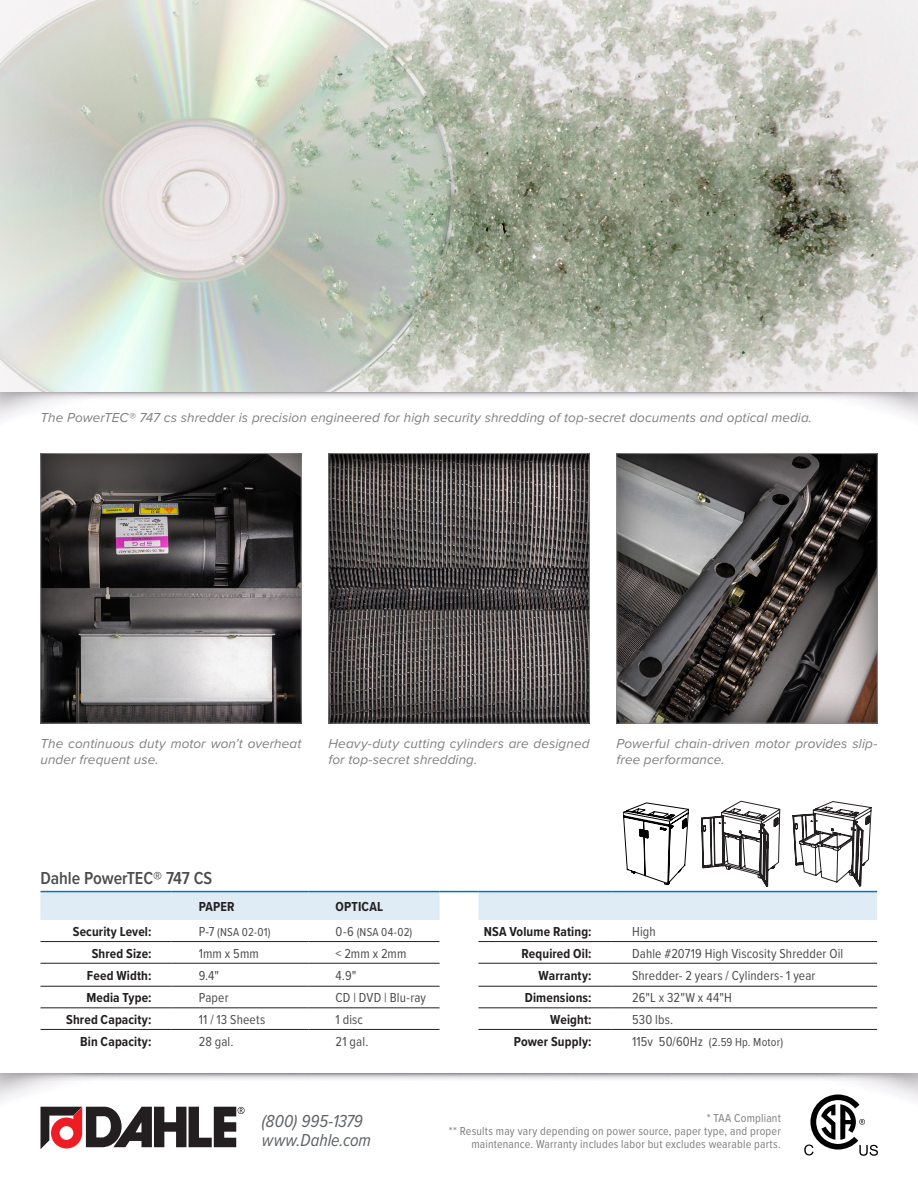
<style>
.page{position:relative;width:918px;height:1188px;background:#fff}
.page>*{position:absolute;margin:0;border:0;box-sizing:border-box;transform-origin:0 0}
.t1{font:italic 18px/18.9px "Proxima Nova Cond";color:#606467}
.t2{font:600 18px "Proxima Nova Cond";letter-spacing:-.005em;color:#4b4c4d}
.t3{font:italic 13.5px/16.5px "Proxima Nova";letter-spacing:.005em;color:#7f7f83}
.t4{font:13.5px "Proxima Nova Cond";letter-spacing:.01em;color:#4b4c4d}
.t5{font:700 13.5px "Proxima Nova Cond";letter-spacing:.01em;color:#231f20}
.t6{font:12px/12.8px "Proxima Nova Cond";letter-spacing:.015em;color:#7f7f83;text-align:right}
.t7{font:12px "Proxima Nova Cond";letter-spacing:.015em;color:#4b4c4d}
.s1{font-size:13.5px}
</style>
<div class="page">
<svg style="left:40px;top:1107px;width:205px;height:42px"></svg>
<svg style="left:804px;top:1094px;width:74px;height:62px"></svg>
<div style="left:0;top:0;width:918px;height:393px;background:#fff;opacity:.75"></div>
<div style="left:616px;top:453px;width:264px;height:272px;background:#231f20;opacity:.75"></div>
<div style="left:328px;top:453px;width:264px;height:272px;background:#231f20;opacity:.75"></div>
<div style="left:40px;top:453px;width:263px;height:272px;background:#231f20;opacity:.75"></div>
<hr style="left:40px;top:941px;width:132px;height:1px;background:#231f20">
<hr style="left:172px;top:941px;width:137px;height:1px;background:#231f20">
<hr style="left:309px;top:941px;width:131px;height:1px;background:#231f20">
<hr style="left:478px;top:941px;width:134px;height:1px;background:#231f20">
<hr style="left:612px;top:941px;width:265px;height:1px;background:#231f20">
<hr style="left:40px;top:963px;width:132px;height:1px;background:#231f20">
<hr style="left:172px;top:963px;width:137px;height:1px;background:#231f20">
<hr style="left:309px;top:963px;width:131px;height:1px;background:#231f20">
<hr style="left:478px;top:963px;width:134px;height:1px;background:#231f20">
<hr style="left:612px;top:963px;width:265px;height:1px;background:#231f20">
<hr style="left:40px;top:986px;width:132px;height:1px;background:#231f20">
<hr style="left:172px;top:986px;width:137px;height:1px;background:#231f20">
<hr style="left:309px;top:986px;width:131px;height:1px;background:#231f20">
<hr style="left:478px;top:986px;width:134px;height:1px;background:#231f20">
<hr style="left:612px;top:986px;width:265px;height:1px;background:#231f20">
<hr style="left:40px;top:1008px;width:132px;height:1px;background:#231f20">
<hr style="left:172px;top:1008px;width:137px;height:1px;background:#231f20">
<hr style="left:309px;top:1008px;width:131px;height:1px;background:#231f20">
<hr style="left:478px;top:1008px;width:134px;height:1px;background:#231f20">
<hr style="left:612px;top:1008px;width:265px;height:1px;background:#231f20">
<hr style="left:40px;top:1029px;width:132px;height:1px;background:#231f20">
<hr style="left:172px;top:1029px;width:137px;height:1px;background:#231f20">
<hr style="left:309px;top:1029px;width:131px;height:1px;background:#231f20">
<hr style="left:478px;top:1029px;width:134px;height:1px;background:#231f20">
<hr style="left:612px;top:1029px;width:265px;height:1px;background:#231f20">
<svg style="left:40px;top:801px;width:837px;height:119px"></svg>
<p class="t3" style="left:40px;top:409px;width:773px">The PowerTEC® 747 cs shredder is precision engineered for high security shredding of top-secret documents and optical media.</p>
<p class="t3" style="left:40px;top:734px;width:262px">The continuous duty motor won’t overheat under frequent use.</p>
<p class="t3" style="left:328px;top:734px;width:263px">Heavy-duty cutting cylinders are designed for top-secret shredding.</p>
<p class="t3" style="left:616px;top:734px;width:262px">Powerful chain-driven motor provides slip&shy;free performance.</p>
<p class="t2" style="left:40px;top:865px;width:173px">Dahle PowerTEC® 747 CS</p>
<p class="t5" style="left:199px;top:897px;width:37px">PAPER</p>
<p class="t5" style="left:336px;top:897px;width:49px">OPTICAL</p>
<p class="t5" style="left:73px;top:922px;width:80px">Security Level:</p>
<p class="t7" style="left:199px;top:923px;width:74px"><span class="s1">P-7</span> (NSA 02-01)</p>
<p class="t7" style="left:336px;top:923px;width:78px"><span class="s1">0-6</span> (NSA 04-02)</p>
<p class="t5" style="left:484px;top:922px;width:109px">NSA Volume Rating:</p>
<p class="t4" style="left:632px;top:922px;width:25px">High</p>
<p class="t5" style="left:92px;top:943px;width:61px">Shred Size:</p>
<p class="t4" style="left:199px;top:943px;width:62px">1mm x 5mm</p>
<p class="t4" style="left:336px;top:943px;width:72px">&lt; 2mm x 2mm</p>
<p class="t5" style="left:521px;top:943px;width:72px">Required Oil:</p>
<p class="t4" style="left:632px;top:943px;width:213px">Dahle #20719 High Viscosity Shredder Oil</p>
<p class="t5" style="left:87px;top:966px;width:66px">Feed Width:</p>
<p class="t4" style="left:199px;top:966px;width:22px">9.4"</p>
<p class="t4" style="left:336px;top:966px;width:22px">4.9"</p>
<p class="t5" style="left:539px;top:966px;width:55px">Warranty:</p>
<p class="t4" style="left:632px;top:966px;width:185px">Shredder- 2 years / Cylinders- 1 year</p>
<p class="t5" style="left:86px;top:988px;width:67px">Media Type:</p>
<p class="t4" style="left:199px;top:988px;width:31px">Paper</p>
<p class="t4" style="left:336px;top:988px;width:92px">CD | DVD | Blu-ray</p>
<p class="t5" style="left:525px;top:988px;width:68px">Dimensions:</p>
<p class="t4" style="left:632px;top:988px;width:101px">26"L x 32"W x 44"H</p>
<p class="t5" style="left:66px;top:1010px;width:87px">Shred Capacity:</p>
<p class="t4" style="left:199px;top:1010px;width:68px">11 / 13 Sheets</p>
<p class="t4" style="left:336px;top:1010px;width:29px">1 disc</p>
<p class="t5" style="left:550px;top:1010px;width:43px">Weight:</p>
<p class="t4" style="left:632px;top:1010px;width:43px">530 lbs.</p>
<p class="t5" style="left:80px;top:1031px;width:73px">Bin Capacity:</p>
<p class="t4" style="left:199px;top:1031px;width:36px">28 gal.</p>
<p class="t4" style="left:336px;top:1031px;width:34px">21 gal.</p>
<p class="t5" style="left:514px;top:1031px;width:79px">Power Supply:</p>
<p class="t7" style="left:632px;top:1033px;width:153px"><span class="s1">115v 50/60Hz</span> (2.59 Hp. Motor)</p>
<h1 class="t1" style="left:262px;top:1111px;width:111px">(800) 995-1379 www.Dahle.com</h1>
<p class="t6" style="left:449px;top:1111px;width:334px">* TAA Compliant<br>** Results may vary depending on power source, paper type, and proper maintenance. Warranty includes labor but excludes wearable parts.</p>
</div>
